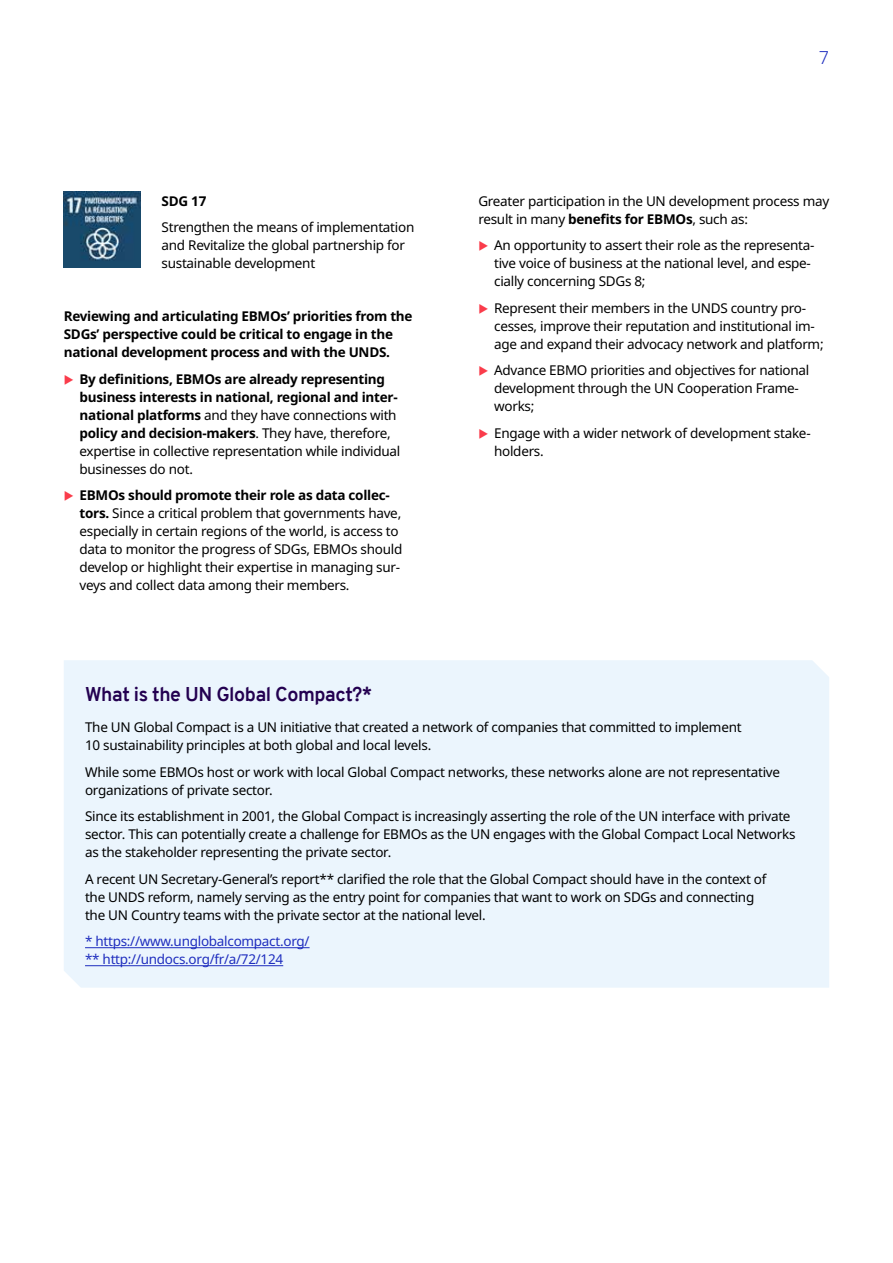
<style>
.page{position:relative;width:893px;height:1263px;background:#fff}
.page>*{position:absolute;margin:0;border:0;box-sizing:border-box;transform-origin:0 0}
.Heading_level_3{font:700 19.5px "Overpass";letter-spacing:-.02em;color:#230050}
.t1{font:300 18px "Noto Sans";color:#1e2dbe}
.Body_text{font:13.5px/18px "Noto Sans";letter-spacing:-.02em;color:#000}
.Body_text-2{font:700 13.5px/18px "Noto Sans";letter-spacing:-.02em;color:#000}
.Body_text-3{font:13.5px/18px "Noto Sans";letter-spacing:-.02em;color:#1e2dbe}
.s1{color:#fa3c4b}
.s2{font-weight:400}
.s3{font-weight:700}
</style>
<div class="page">
<div style="left:64px;top:660px;width:765px;height:328px;background:#ebf5fd"></div>
<img style="left:64px;top:191px;width:76px;height:77px">
<hr style="left:85px;top:947px;width:225px;height:1px;background:#1e2dbe">
<hr style="left:85px;top:965px;width:198px;height:1px;background:#1e2dbe">
<p class="Body_text-2" style="left:162px;top:192px;width:46px">SDG 17</p>
<p class="Body_text" style="left:162px;top:219px;width:254px">Strengthen the means of implementation and Revitalize the global partnership for sustainable development</p>
<p class="Body_text-2" style="left:64px;top:308px;width:350px">Reviewing and articulating EBMOs’ priorities from the<br>SDGs’ perspective could be critical to engage in the national development process and with the UNDS.</p>
<p class="Body_text-2" style="left:80px;top:370px;width:322px;text-indent:-16px"><span class="s1">◆</span> By definitions, EBMOs are already representing business interests in national, regional and inter&shy;national platforms <span class="s2">and they have connections with </span>policy and decision-makers<span class="s2">. They have, therefore, expertise in collective representation while individual businesses do not.</span></p>
<p class="Body_text" style="left:80px;top:487px;width:324px;text-indent:-16px"><span class="s1">◆</span> <span class="s3">EBMOs should promote their role as data collec&shy;tors.</span> Since a critical problem that governments have, especially in certain regions of the world, is access to data to monitor the progress of SDGs, EBMOs should develop or highlight their expertise in managing sur&shy;veys and collect data among their members.</p>
<h2 class="t1" style="left:819px;top:45px;width:12px">7</h2>
<p class="Body_text" style="left:478px;top:192px;width:352px">Greater participation in the UN development process may result in many <span class="s3">benefits for EBMOs</span>, such as:</p>
<p class="Body_text" style="left:494px;top:237px;width:322px;text-indent:-16px"><span class="s1">◆</span> An opportunity to assert their role as the representa&shy;tive voice of business at the national level, and espe&shy;cially concerning SDGs 8;</p>
<p class="Body_text" style="left:494px;top:299px;width:331px;text-indent:-16px"><span class="s1">◆</span> Represent their members in the UNDS country pro&shy;cesses, improve their reputation and institutional im&shy;age and expand their advocacy network and platform;</p>
<p class="Body_text" style="left:494px;top:362px;width:317px;text-indent:-16px"><span class="s1">◆</span> Advance EBMO priorities and objectives for national development through the UN Cooperation Frame&shy;works;</p>
<p class="Body_text" style="left:494px;top:424px;width:318px;text-indent:-16px"><span class="s1">◆</span> Engage with a wider network of development stake&shy;holders.</p>
<p class="Heading_level_3" style="left:85px;top:681px;width:289px">What is the UN Global Compact?*</p>
<p class="Body_text" style="left:85px;top:718px;width:658px">The UN Global Compact is a UN initiative that created a network of companies that committed to implement<br>10 sustainability principles at both global and local levels.</p>
<p class="Body_text" style="left:85px;top:763px;width:697px">While some EBMOs host or work with local Global Compact networks, these networks alone are not representative organizations of private sector.</p>
<p class="Body_text" style="left:85px;top:808px;width:712px">Since its establishment in 2001, the Global Compact is increasingly asserting the role of the UN interface with private sector. This can potentially create a challenge for EBMOs as the UN engages with the Global Compact Local Networks as the stakeholder representing the private sector.</p>
<p class="Body_text" style="left:85px;top:870px;width:683px">A recent UN Secretary-General’s report** clarified the role that the Global Compact should have in the context of the UNDS reform, namely serving as the entry point for companies that want to work on SDGs and connecting the UN Country teams with the private sector at the national level.</p>
<p class="Body_text-3" style="left:85px;top:933px;width:226px">* https://www.unglobalcompact.org/ ** http://undocs.org/fr/a/72/124</p>
</div>
